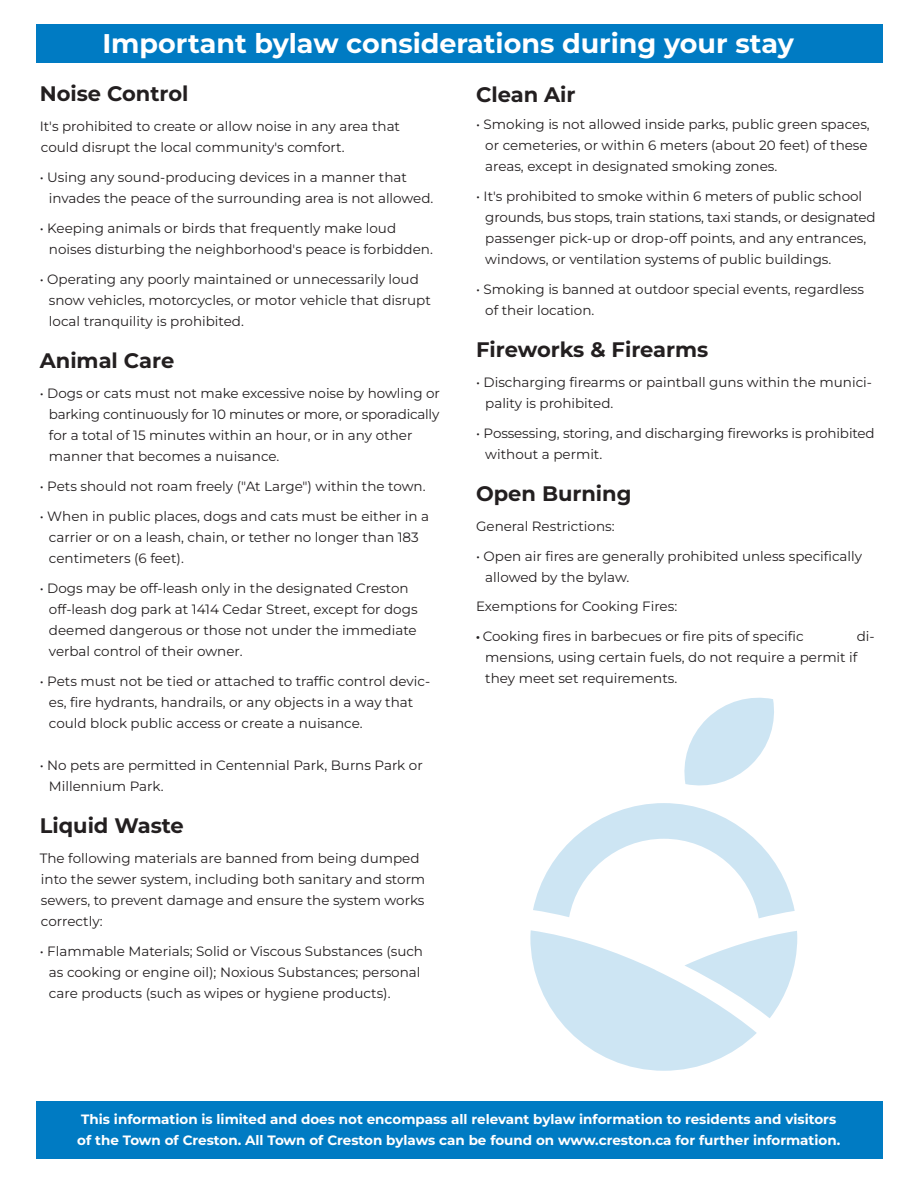
<style>
.page{position:relative;width:918px;height:1188px;background:#fff}
.page>*{position:absolute;margin:0;border:0;box-sizing:border-box;transform-origin:0 0}
.t1{font:700 27px "Montserrat";color:#fff}
.t2{font:700 21px "Montserrat";color:#231f20}
.t3{font:13.5px/21px "Montserrat";color:#231f20}
.t4{font:700 13.5px/21px "Montserrat";color:#fff}
.s1{font-family:"Myriad Pro"}
</style>
<div class="page">
<div style="left:37px;top:24px;width:846px;height:38px;background:#007bc3"></div>
<div style="left:37px;top:1101px;width:846px;height:58px;background:#007bc3"></div>
<svg style="left:684px;top:698px;width:90px;height:87px"></svg>
<svg style="left:530px;top:930px;width:267px;height:141px"></svg>
<svg style="left:533px;top:803px;width:262px;height:115px"></svg>
<h1 class="t1" style="left:102px;top:24px;width:693px">Important bylaw considerations during your stay</h1>
<h2 class="t2" style="left:40px;top:78px;width:150px">Noise Control</h2>
<p class="t3" style="left:40px;top:115px;width:362px">It's prohibited to create or allow noise in any area that could disrupt the local community's comfort.</p>
<p class="t3" style="left:49px;top:166px;width:386px;text-indent:-9px">• Using any sound-producing devices in a manner that invades the peace of the surrounding area is not allowed.</p>
<p class="t3" style="left:49px;top:217px;width:386px;text-indent:-9px">• Keeping animals or birds that frequently make loud noises disturbing the neighborhood's peace is forbidden.</p>
<p class="t3" style="left:49px;top:268px;width:384px;text-indent:-9px">• Operating any poorly maintained or unnecessarily loud snow vehicles, motorcycles, or motor vehicle that disrupt local tranquility is prohibited.</p>
<h2 class="t2" style="left:40px;top:345px;width:136px">Animal Care</h2>
<p class="t3" style="left:49px;top:382px;width:393px;text-indent:-9px">• Dogs or cats must not make excessive noise by howling or barking continuously for 10 minutes or more, or sporadically for a total of 15 minutes within an hour, or in any other manner that becomes a nuisance.</p>
<p class="t3" style="left:40px;top:475px;width:387px">• Pets should not roam freely ("At Large") within the town.</p>
<p class="t3" style="left:49px;top:505px;width:382px;text-indent:-9px">• When in public places, dogs and cats must be either in a carrier or on a leash, chain, or tether no longer than 183 centimeters (6 feet).</p>
<p class="t3" style="left:49px;top:577px;width:370px;text-indent:-9px">• Dogs may be off-leash only in the designated Creston off-leash dog park at 1414 Cedar Street, except for dogs deemed dangerous or those not under the immediate verbal control of their owner.</p>
<p class="t3" style="left:49px;top:670px;width:383px;text-indent:-9px">• Pets must not be tied or attached to traffic control devic&shy;es, fire hydrants, handrails, or any objects in a way that could block public access or create a nuisance.</p>
<p class="t3" style="left:49px;top:754px;width:375px;text-indent:-9px">• No pets are permitted in Centennial Park, Burns Park or<br>Millennium Park.</p>
<h2 class="t2" style="left:40px;top:810px;width:146px">Liquid Waste</h2>
<p class="t3" style="left:40px;top:847px;width:387px">The following materials are banned from being dumped into the sewer system, including both sanitary and storm sewers, to prevent damage and ensure the system works correctly:</p>
<p class="t3" style="left:49px;top:940px;width:376px;text-indent:-9px">• Flammable Materials; Solid or Viscous Substances (such as cooking or engine oil); Noxious Substances; personal care products (such as wipes or hygiene products).</p>
<h2 class="t2" style="left:476px;top:80px;width:101px">Clean Air</h2>
<p class="t3" style="left:485px;top:114px;width:386px;text-indent:-9px">• Smoking is not allowed inside parks, public green spaces, or cemeteries, or within 6 meters (about 20 feet) of these areas, except in designated smoking zones.</p>
<p class="t3" style="left:485px;top:186px;width:392px;text-indent:-9px">• It's prohibited to smoke within 6 meters of public school grounds, bus stops, train stations, taxi stands, or designated passenger pick-up or drop-off points, and any entrances, windows, or ventilation systems of public buildings.</p>
<p class="t3" style="left:485px;top:279px;width:380px;text-indent:-9px">• Smoking is banned at outdoor special events, regardless of their location.</p>
<h2 class="t2" style="left:476px;top:335px;width:234px">Fireworks &amp; Firearms</h2>
<p class="t3" style="left:485px;top:372px;width:388px;text-indent:-9px">• Discharging firearms or paintball guns within the munici&shy;pality is prohibited.</p>
<p class="t3" style="left:485px;top:423px;width:391px;text-indent:-9px">• Possessing, storing, and discharging fireworks is prohibited without a permit.</p>
<h2 class="t2" style="left:476px;top:479px;width:157px">Open Burning</h2>
<p class="t3" style="left:476px;top:516px;width:140px">General Restrictions:</p>
<p class="t3" style="left:485px;top:546px;width:378px;text-indent:-9px">• Open air fires are generally prohibited unless specifically allowed by the bylaw.</p>
<p class="t3" style="left:476px;top:595px;width:203px">Exemptions for Cooking Fires:</p>
<p class="t3" style="left:476px;top:625px;width:329px"><span class="s1">•</span> Cooking fires in barbecues or fire pits of specific</p>
<p class="t3" style="left:485px;top:625px;width:391px;text-indent:372px">di&shy;mensions, using certain fuels, do not require a permit if they meet set requirements.</p>
<p class="t4" style="left:77px;top:1108px;width:765px">This information is limited and does not encompass all relevant bylaw information to residents and visitors of the Town of Creston. All Town of Creston bylaws can be found on www.creston.ca for further information.</p>
</div>
